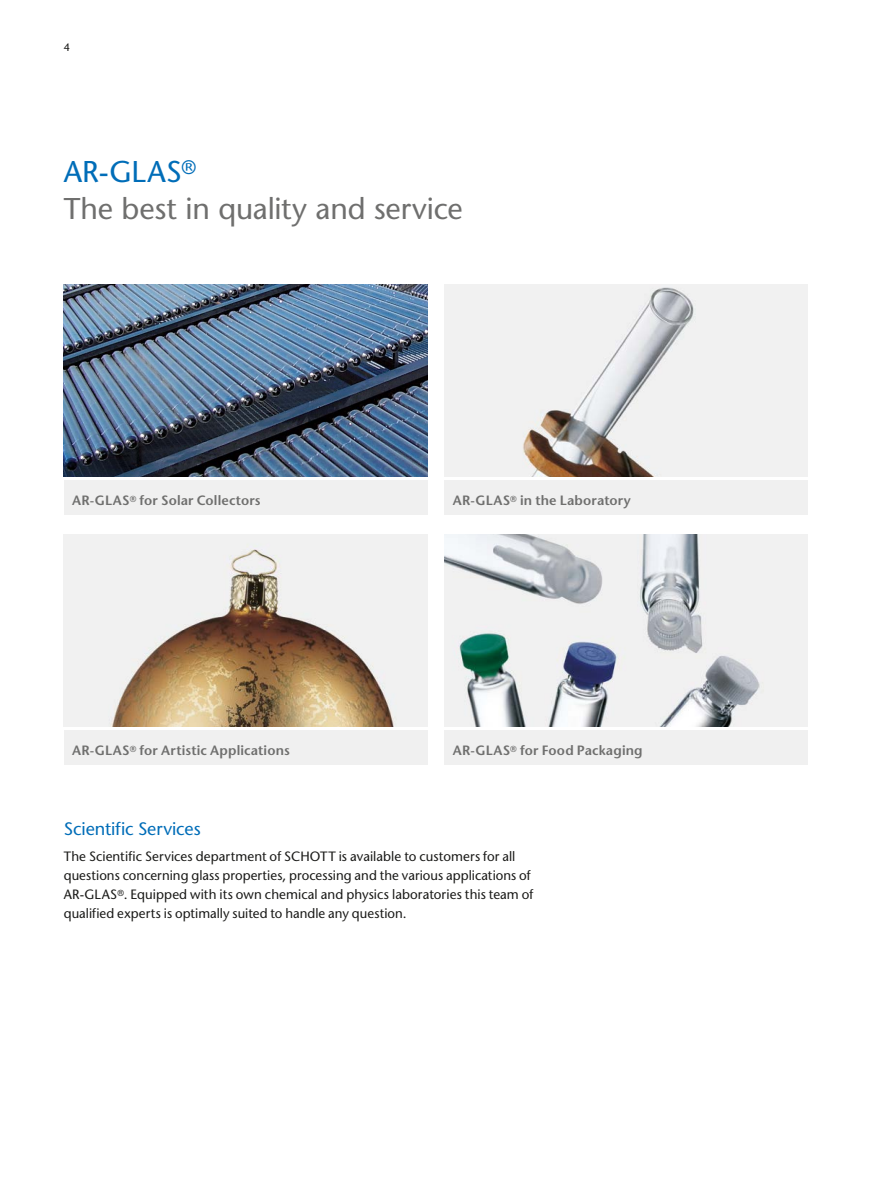
<style>
.page{position:relative;width:893px;height:1191px;background:#fff}
.page>*{position:absolute;margin:0;border:0;box-sizing:border-box;transform-origin:0 0}
.t1{font:500 30px/37.5px "Stone Sans Std";letter-spacing:-.005em;color:#6f6f6e}
.t2{font:500 18px "Stone Sans Std";letter-spacing:-.005em;color:#006db8}
.t3{font:500 13.5px/19.2px "Stone Sans Std";letter-spacing:.005em;color:#1a1a18}
.t4{font:600 13.5px "Stone Sans Std";letter-spacing:.01em;color:#6f6f6e}
.t5{font:500 10.8px "Stone Sans Std";color:#1a1a18}
.s1{color:#006db8}
</style>
<div class="page">
<img style="left:64px;top:284px;width:363px;height:192px">
<img style="left:444px;top:284px;width:364px;height:192px">
<img style="left:64px;top:534px;width:363px;height:192px">
<img style="left:444px;top:534px;width:364px;height:192px">
<div style="left:64px;top:481px;width:363px;height:34px;background:#f0f0f0"></div>
<div style="left:444px;top:481px;width:364px;height:34px;background:#f0f0f0"></div>
<div style="left:64px;top:730px;width:363px;height:34px;background:#f0f0f0"></div>
<div style="left:444px;top:730px;width:364px;height:34px;background:#f0f0f0"></div>
<p class="t5" style="left:64px;top:40px;width:8px">4</p>
<h1 class="t1" style="left:64px;top:152px;width:400px"><span class="s1">AR-GLAS</span><sup>®<br></sup>The best in quality and service</h1>
<p class="t4" style="left:72px;top:492px;width:190px">AR-GLAS<sup>®</sup> for Solar Collectors</p>
<p class="t4" style="left:453px;top:492px;width:180px">AR-GLAS<sup>®</sup> in the Laboratory</p>
<p class="t4" style="left:72px;top:742px;width:219px">AR-GLAS<sup>®</sup> for Artistic Applications</p>
<p class="t4" style="left:453px;top:742px;width:191px">AR-GLAS<sup>®</sup> for Food Packaging</p>
<h2 class="t2" style="left:64px;top:818px;width:139px">Scientific Services</h2>
<p class="t3" style="left:64px;top:846px;width:471px">The Scientific Services department of SCHOTT is available to customers for all questions concerning glass properties, processing and the various applications of AR-GLAS<sup>®</sup>. Equipped with its own chemical and physics laboratories this team of qualified experts is optimally suited to handle any question.</p>
</div>
